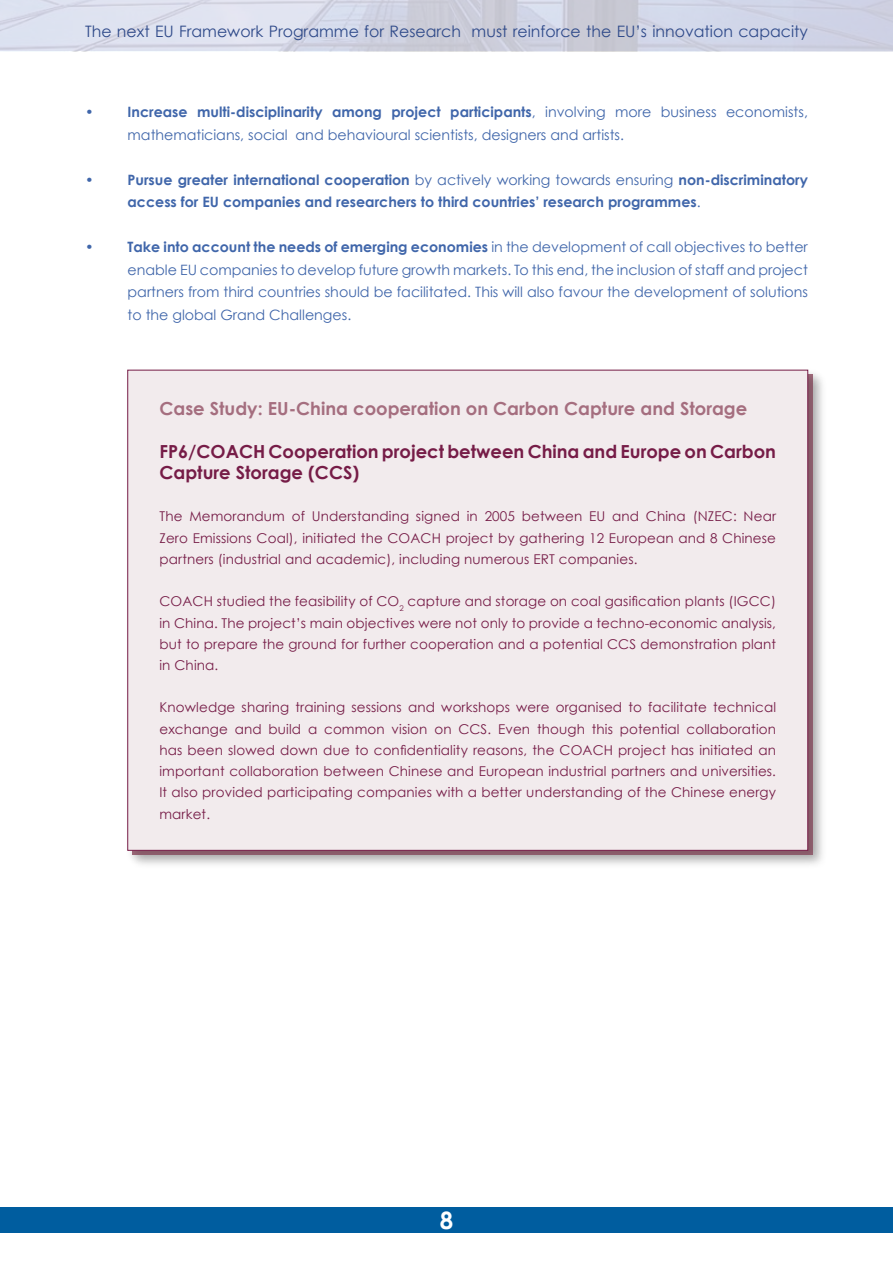
<style>
.page{position:relative;width:893px;height:1263px;background:#fff}
.page>*{position:absolute;margin:0;border:0;box-sizing:border-box;transform-origin:0 0}
.t1{font:700 24px "Century Gothic";color:#fff}
.t2{font:700 18px/21.1px "Century Gothic";color:#761c47}
.t3{font:700 18px "Century Gothic";color:#a56e7f}
.t4{font:15.75px "Century Gothic";color:#2e4989}
.t5{font:14.25px/22.5px "Century Gothic";color:#4066aa}
.t6{font:700 14.25px/22.5px "Century Gothic";color:#4066aa}
.t7{font:13.5px/21.1px "Century Gothic";letter-spacing:.01em;color:#761c47;text-align:justify}
.s1{font-weight:700}
.s2{font-weight:400}
</style>
<div class="page">
<img style="left:0;top:0;width:893px;height:51px">
<div style="left:0;top:1208px;width:893px;height:25px;background:#005d9f"></div>
<div style="left:124px;top:367px;width:699px;height:498px;background:#000;opacity:.2"></div>
<div style="left:128px;top:370px;width:680px;height:480px;background:#f2ebed"></div>
<p class="t4" style="left:85px;top:22px;width:724px">The next EU Framework Programme for Research must reinforce the EU’s innovation capacity</p>
<p class="t5" style="left:128px;top:100px;width:682px;text-indent:-43px">• <span class="s1">Increase multi-disciplinarity among project participants</span>, involving more business economists, mathematicians, social and behavioural scientists, designers and artists.</p>
<p class="t6" style="left:128px;top:168px;width:682px;text-indent:-43px"><span class="s2">•</span> Pursue greater international cooperation <span class="s2">by actively working towards ensuring</span> non-discriminatory access for EU companies and researchers to third countries’ research programmes<span class="s2">.</span></p>
<p class="t5" style="left:128px;top:235px;width:682px;text-align:justify;text-indent:-43px">• <span class="s1">Take into account the needs of emerging economies</span> in the development of call objectives to better enable EU companies to develop future growth markets. To this end, the inclusion of staff and project partners from third countries should be facilitated. This will also favour the development of solutions to the global Grand Challenges.</p>
<h2 class="t3" style="left:159px;top:397px;width:589px">Case Study: EU-China cooperation on Carbon Capture and Storage</h2>
<h2 class="t2" style="left:159px;top:440px;width:618px">FP6/COACH Cooperation project between China and Europe on Carbon<br>Capture Storage (CCS)</h2>
<p class="t7" style="left:159px;top:506px;width:618px">The Memorandum of Understanding signed in 2005 between EU and China (NZEC: Near Zero Emissions Coal), initiated the COACH project by gathering 12 European and 8 Chinese partners (industrial and academic), including numerous ERT companies.</p>
<p class="t7" style="left:159px;top:591px;width:618px">COACH studied the feasibility of CO<sub>2</sub> capture and storage on coal gasification plants (IGCC) in China. The project’s main objectives were not only to provide a techno-economic analysis, but to prepare the ground for further cooperation and a potential CCS demonstration plant in China.</p>
<p class="t7" style="left:159px;top:697px;width:618px">Knowledge sharing training sessions and workshops were organised to facilitate technical exchange and build a common vision on CCS. Even though this potential collaboration has been slowed down due to confidentiality reasons, the COACH project has initiated an important collaboration between Chinese and European industrial partners and universities.<br>It also provided participating companies with a better understanding of the Chinese energy market.</p>
<h1 class="t1" style="left:440px;top:1205px;width:15px">8</h1>
</div>
